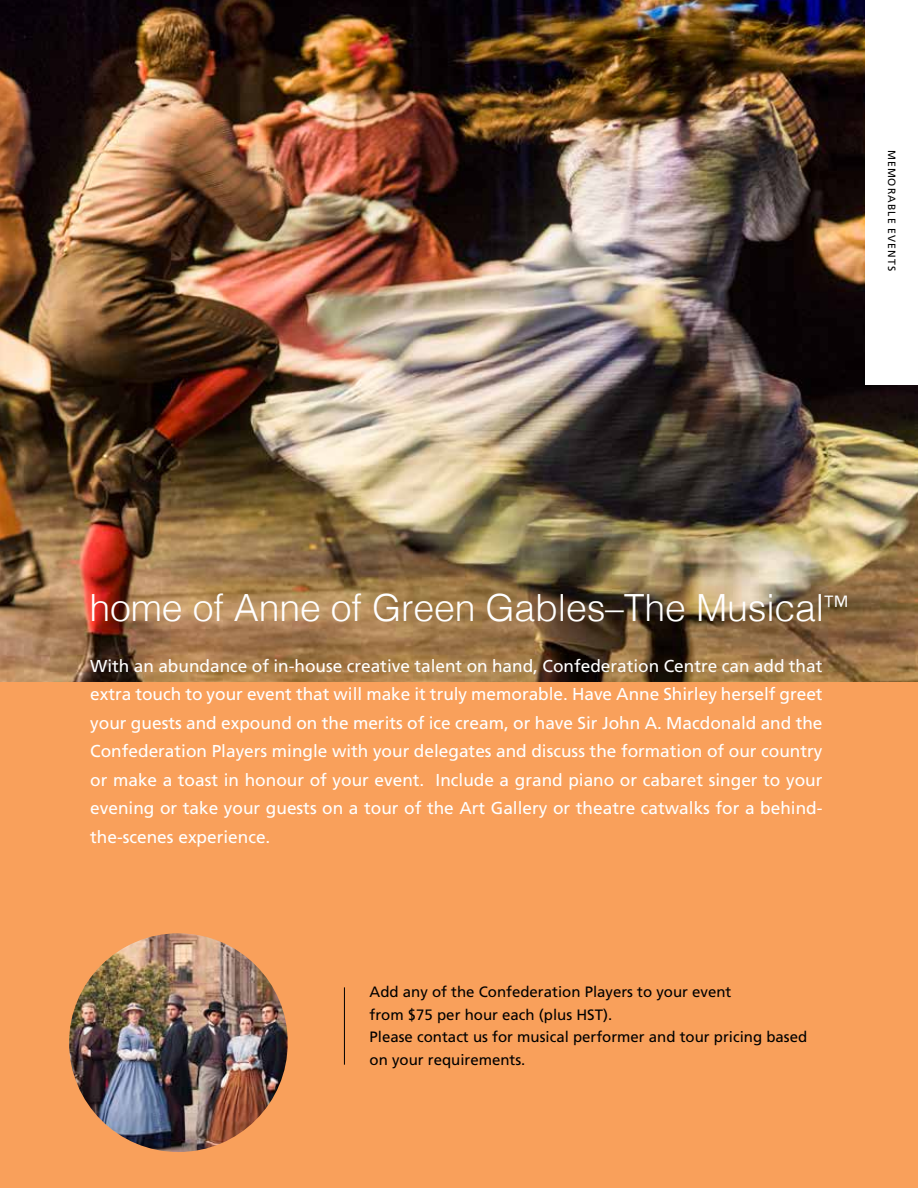
<style>
.page{position:relative;width:918px;height:1188px;background:#fff}
.page>*{position:absolute;margin:0;border:0;box-sizing:border-box;transform-origin:0 0}
.t1{font:300 37.5px "Helvetica";letter-spacing:-.005em;color:#fff}
.t2{font:17.25px/28.5px "Frutiger";color:#fff;text-align:justify}
.t3{font:15px/22.5px "Frutiger";color:#000}
.t4{font:10.5px "Frutiger";letter-spacing:.1em;color:#000}
</style>
<div class="page">
<div style="left:0;top:4px;width:918px;height:1184px;background:#f9a05b"></div>
<img style="left:0;top:0;width:918px;height:682px">
<div style="left:866px;top:0;width:52px;height:385px;background:#fff"></div>
<img style="left:69px;top:933px;width:219px;height:219px;border-radius:109px">
<hr style="left:344px;top:987px;width:1px;height:78px;background:#000">
<p class="t4" style="left:898px;top:150px;width:123px;rotate:90deg">MEMORABLE EVENTS</p>
<h1 class="t1" style="left:89px;top:576px;width:761px">home of Anne of Green Gables–The Musical<sup>™</sup></h1>
<p class="t2" style="left:90px;top:652px;width:734px">With an abundance of in-house creative talent on hand, Confederation Centre can add that extra touch to your event that will make it truly memorable. Have Anne Shirley herself greet your guests and expound on the merits of ice cream, or have Sir John A. Macdonald and the Confederation Players mingle with your delegates and discuss the formation of our country or make a toast in honour of your event. Include a grand piano or cabaret singer to your evening or take your guests on a tour of the Art Gallery or theatre catwalks for a behind&shy;the-scenes experience.</p>
<p class="t3" style="left:370px;top:981px;width:439px">Add any of the Confederation Players to your event<br>from $75 per hour each (plus HST).<br>Please contact us for musical performer and tour pricing based on your requirements.</p>
</div>
